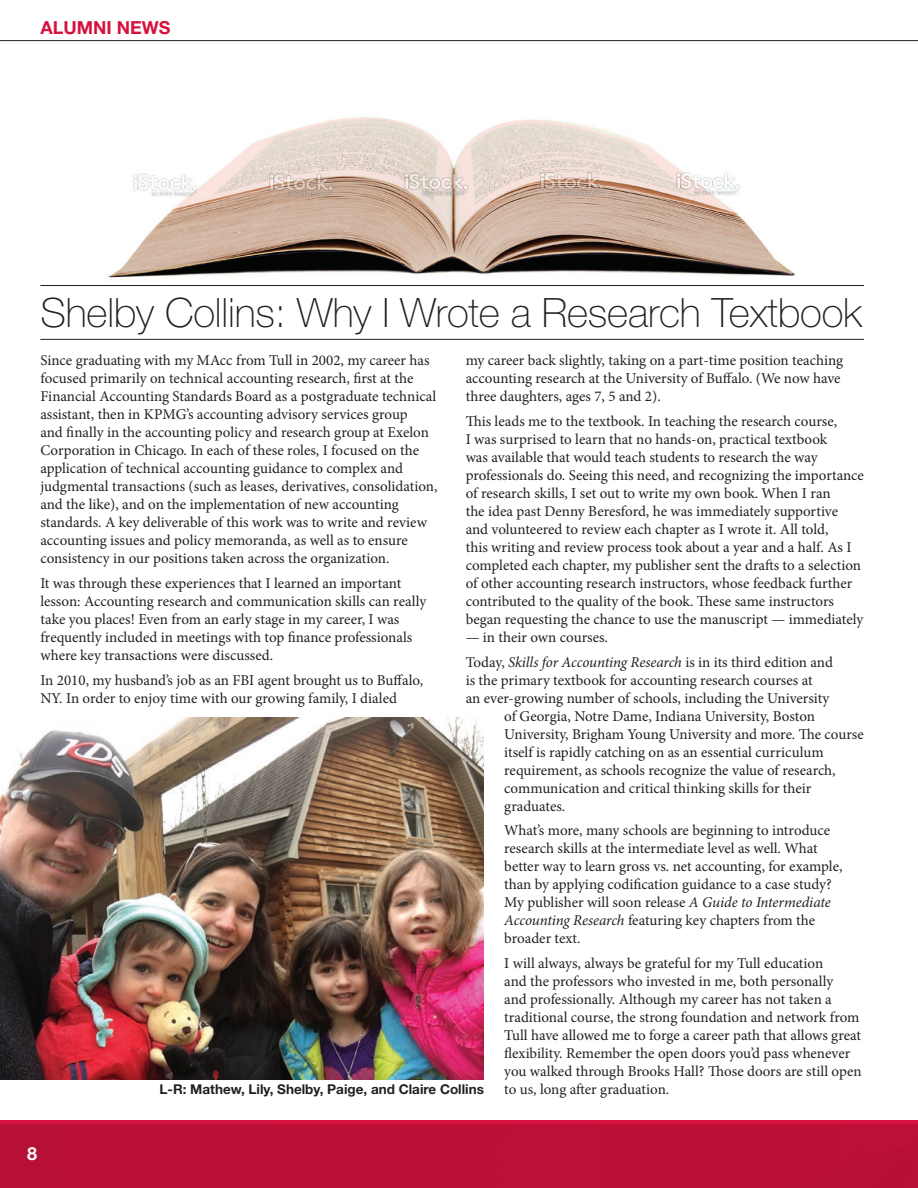
<style>
.page{position:relative;width:918px;height:1188px;background:#fff}
.page>*{position:absolute;margin:0;border:0;box-sizing:border-box;transform-origin:0 0}
.t1{font:100 40.5px "Helvetica Neue";letter-spacing:-.005em;color:#231f20}
.t2{font:700 18px "Helvetica Neue";color:#d7123e}
.t3{font:700 18px "Helvetica Neue";color:#fff}
.t4{font:15px/18px "Minion Pro";color:#231f20}
.t5{font:700 13.5px "Helvetica Neue";color:#231f20}
.s1{font-style:italic}
</style>
<div class="page">
<div style="left:0;top:1120px;width:918px;height:68px;background:#bc0f36"></div>
<img style="left:108px;top:117px;width:687px;height:161px">
<img style="left:0;top:717px;width:484px;height:363px">
<hr style="left:0;top:40px;width:918px;height:1px;background:#231f20">
<hr style="left:40px;top:339px;width:824px;height:1px;background:#231f20">
<hr style="left:40px;top:285px;width:824px;height:1px;background:#231f20">
<p class="t2" style="left:40px;top:16px;width:131px">ALUMNI NEWS</p>
<h1 class="t1" style="left:40px;top:290px;width:823px">Shelby Collins: Why I Wrote a Research Textbook</h1>
<p class="t4" style="left:40px;top:352px;width:399px">Since graduating with my MAcc from Tull in 2002, my career has focused primarily on technical accounting research, first at the Financial Accounting Standards Board as a postgraduate technical assistant, then in KPMG’s accounting advisory services group<br>and finally in the accounting policy and research group at Exelon Corporation in Chicago. In each of these roles, I focused on the application of technical accounting guidance to complex and judgmental transactions (such as leases, derivatives, consolidation, and the like), and on the implementation of new accounting standards. A key deliverable of this work was to write and review accounting issues and policy memoranda, as well as to ensure consistency in our positions taken across the organization.</p>
<p class="t4" style="left:40px;top:574px;width:387px">It was through these experiences that I learned an important lesson: Accounting research and communication skills can really take you places! Even from an early stage in my career, I was frequently included in meetings with top finance professionals where key transactions were discussed.</p>
<p class="t4" style="left:40px;top:671px;width:384px">In 2010, my husband’s job as an FBI agent brought us to Buffalo,<br>NY. In order to enjoy time with our growing family, I dialed</p>
<p class="t4" style="left:466px;top:352px;width:379px">my career back slightly, taking on a part-time position teaching accounting research at the University of Buffalo. (We now have three daughters, ages 7, 5 and 2).</p>
<p class="t4" style="left:466px;top:412px;width:400px">This leads me to the textbook. In teaching the research course,<br>I was surprised to learn that no hands-on, practical textbook<br>was available that would teach students to research the way professionals do. Seeing this need, and recognizing the importance of research skills, I set out to write my own book. When I ran<br>the idea past Denny Beresford, he was immediately supportive and volunteered to review each chapter as I wrote it. All told,<br>this writing and review process took about a year and a half. As I completed each chapter, my publisher sent the drafts to a selection of other accounting research instructors, whose feedback further contributed to the quality of the book. These same instructors began requesting the chance to use the manuscript — immediately</p>
<p class="t4" style="left:466px;top:625px;width:369px;line-height:24.8px">— in their own courses.<br>Today, <span class="s1">Skills for Accounting Research</span> is in its third edition and</p>
<p class="t4" style="left:466px;top:671px;width:349px">is the primary textbook for accounting research courses at</p>
<p class="t4" style="left:466px;top:689px;width:365px">an ever-growing number of schools, including the University</p>
<p class="t4" style="left:504px;top:707px;width:312px">of Georgia, Notre Dame, Indiana University, Boston</p>
<p class="t4" style="left:504px;top:725px;width:361px">University, Brigham Young University and more. The course</p>
<p class="t4" style="left:504px;top:743px;width:321px">itself is rapidly catching on as an essential curriculum</p>
<p class="t4" style="left:504px;top:761px;width:333px">requirement, as schools recognize the value of research,</p>
<p class="t4" style="left:504px;top:779px;width:309px">communication and critical thinking skills for their</p>
<p class="t4" style="left:504px;top:797px;width:63px">graduates.</p>
<p class="t4" style="left:504px;top:822px;width:340px">What’s more, many schools are beginning to introduce research skills at the intermediate level as well. What better way to learn gross vs. net accounting, for example, than by applying codification guidance to a case study?<br>My publisher will soon release <span class="s1">A Guide to Intermediate Accounting Research</span> featuring key chapters from the broader text.</p>
<p class="t4" style="left:504px;top:955px;width:359px">I will always, always be grateful for my Tull education<br>and the professors who invested in me, both personally<br>and professionally. Although my career has not taken a traditional course, the strong foundation and network from Tull have allowed me to forge a career path that allows great flexibility. Remember the open doors you’d pass whenever you walked through Brooks Hall? Those doors are still open to us, long after graduation.</p>
<p class="t5" style="left:160px;top:1080px;width:326px">L-R: Mathew, Lily, Shelby, Paige, and Claire Collins</p>
<p class="t3" style="left:27px;top:1143px;width:12px">8</p>
</div>
